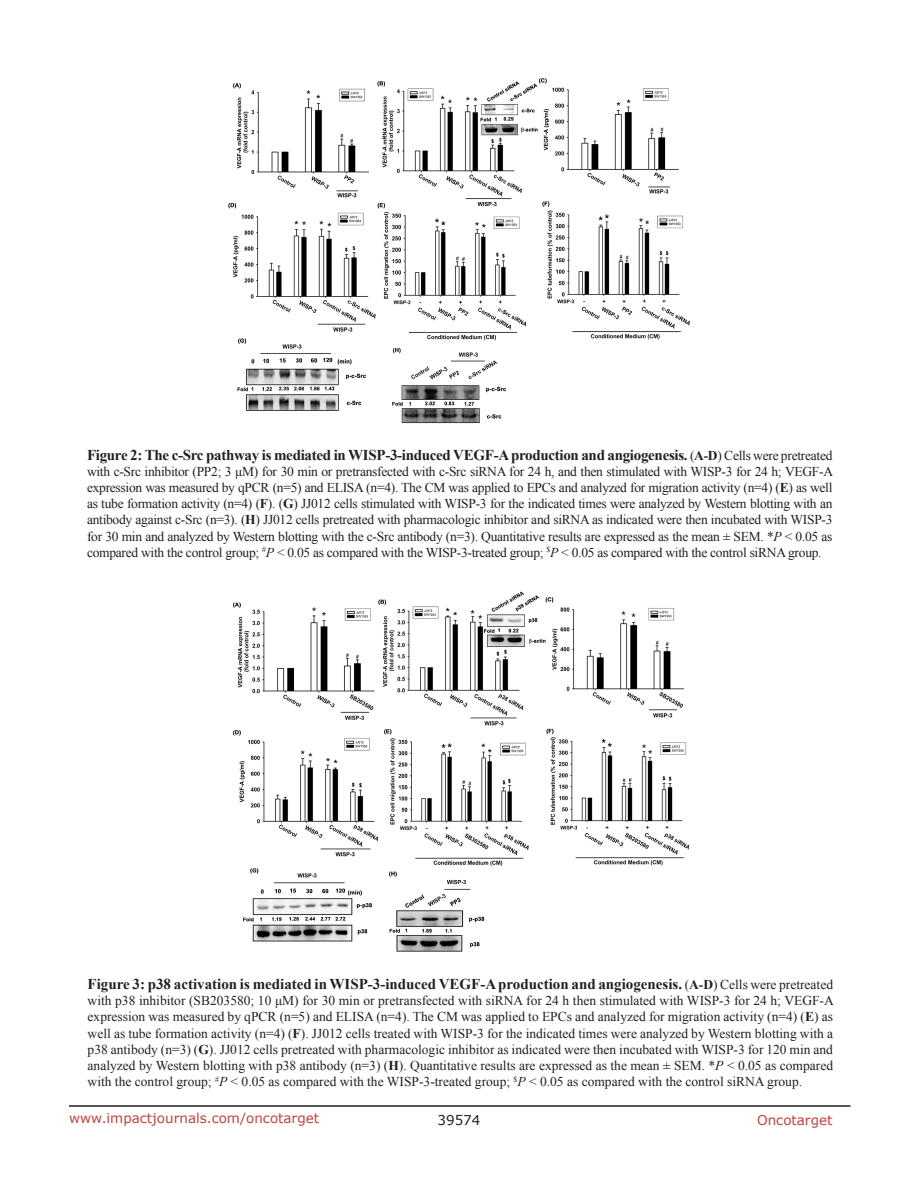
<style>
.page{position:relative;width:918px;height:1188px;background:#fff}
.page>*{position:absolute;margin:0;border:0;box-sizing:border-box;transform-origin:0 0}
.figuretext{font:700 15px "Times New Roman";letter-spacing:-.02em;color:#231f20}
.figuretext-2{font:700 15px "Times New Roman";color:#231f20}
.figuretext-3{font:13.5px/16.2px "Times New Roman";letter-spacing:-.01em;color:#231f20;text-align:justify}
.t1{font:13.5px "Verdana";color:#c24141}
.t2{font:13.5px "Verdana";color:#231f20}
.s1{font-weight:400;font-size:13.5px}
.s2{font-size:13.5px}
.s3{font-weight:700}
.s4{font-style:italic}
</style>
<div class="page">
<hr style="left:69px;top:1105px;width:781px;height:2px;background:#231f20">
<img style="left:228px;top:78px;width:462px;height:346px">
<img style="left:233px;top:591px;width:457px;height:361px">
<p class="figuretext" style="left:87px;top:444px;width:747px">Figure 2: The c-Src pathway is mediated in WISP-3-induced VEGF-A production and angiogenesis. <span class="s1">(</span><span class="s2">A-D</span><span class="s1">) Cells were pretreated</span></p>
<p class="figuretext-3" style="left:87px;top:463px;width:748px">with c-Src inhibitor (PP2; 3 μM) for 30 min or pretransfected with c-Src siRNA for 24 h, and then stimulated with WISP-3 for 24 h; VEGF-A expression was measured by qPCR (n=5) and ELISA (n=4). The CM was applied to EPCs and analyzed for migration activity (n=4) (<span class="s3">E</span>) as well as tube formation activity (n=4) (<span class="s3">F</span>). (<span class="s3">G</span>) JJ012 cells stimulated with WISP-3 for the indicated times were analyzed by Western blotting with an antibody against c-Src (n=3). (<span class="s3">H</span>) JJ012 cells pretreated with pharmacologic inhibitor and siRNA as indicated were then incubated with WISP-3 for 30 min and analyzed by Western blotting with the c-Src antibody (n=3). Quantitative results are expressed as the mean ± SEM. *<span class="s4">P</span> &lt; 0.05 as compared with the control group; <sup>#</sup><span class="s4">P</span> &lt; 0.05 as compared with the WISP-3-treated group; <sup>$</sup><span class="s4">P</span> &lt; 0.05 as compared with the control siRNA group.</p>
<p class="figuretext-2" style="left:88px;top:974px;width:747px">Figure 3: p38 activation is mediated in WISP-3-induced VEGF-A production and angiogenesis. <span class="s1">(</span><span class="s2">A-D</span><span class="s1">) Cells were pretreated</span></p>
<p class="figuretext-3" style="left:88px;top:992px;width:748px">with p38 inhibitor (SB203580; 10 μM) for 30 min or pretransfected with siRNA for 24 h then stimulated with WISP-3 for 24 h; VEGF-A expression was measured by qPCR (n=5) and ELISA (n=4). The CM was applied to EPCs and analyzed for migration activity (n=4) (<span class="s3">E</span>) as well as tube formation activity (n=4) (<span class="s3">F</span>). JJ012 cells treated with WISP-3 for the indicated times were analyzed by Western blotting with a p38 antibody (n=3) (<span class="s3">G</span>). JJ012 cells pretreated with pharmacologic inhibitor as indicated were then incubated with WISP-3 for 120 min and analyzed by Western blotting with p38 antibody (n=3) (<span class="s3">H</span>). Quantitative results are expressed as the mean ± SEM. *<span class="s4">P</span> &lt; 0.05 as compared with the control group; <sup>#</sup><span class="s4">P</span> &lt; 0.05 as compared with the WISP-3-treated group; <sup>$</sup><span class="s4">P</span> &lt; 0.05 as compared with the control siRNA group.</p>
<p class="t1" style="left:69px;top:1109px;width:252px">www.impactjournals.com/oncotarget</p>
<p class="t2" style="left:438px;top:1111px;width:44px">39574</p>
<p class="t1" style="left:757px;top:1111px;width:77px">Oncotarget</p>
</div>
